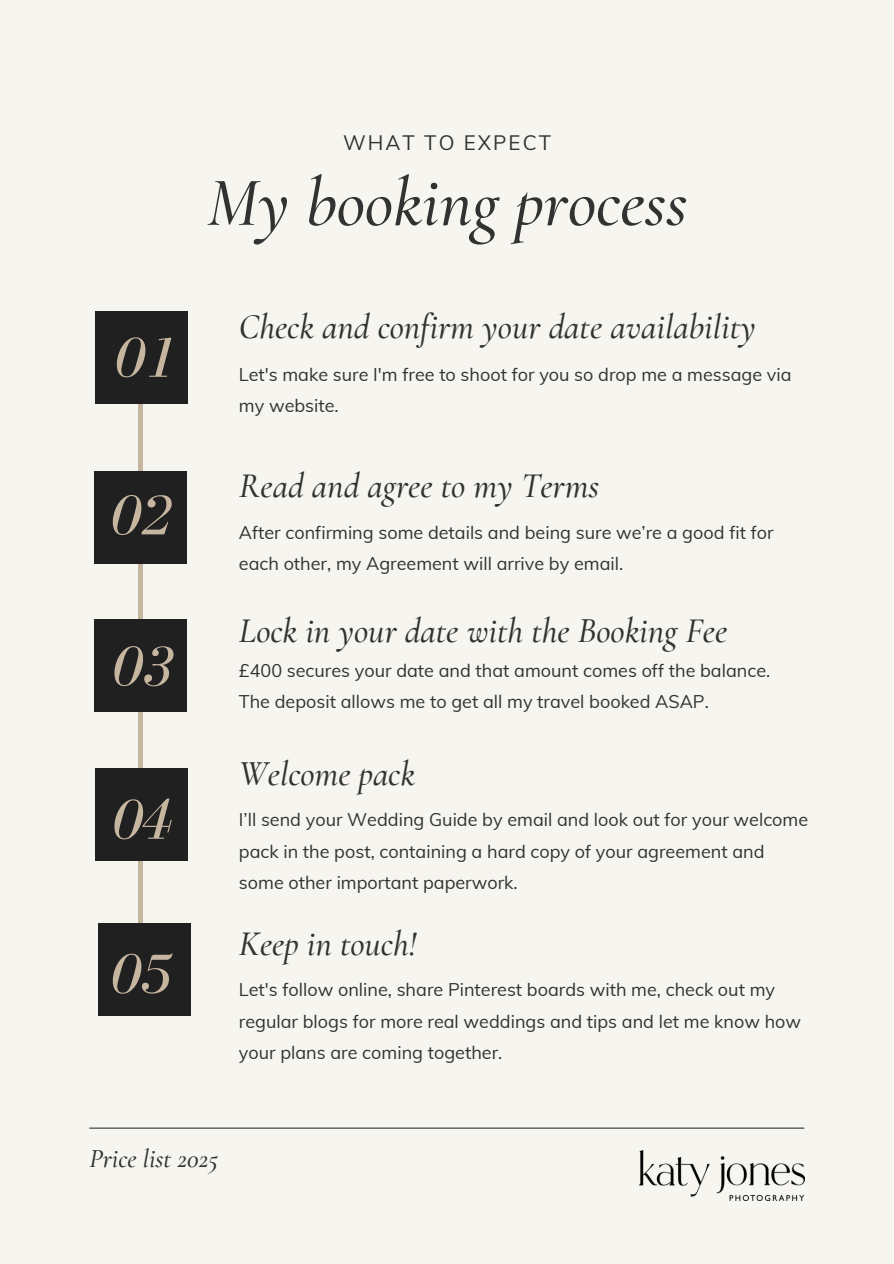
<style>
.page{position:relative;width:894px;height:1264px;background:#fff}
.page>*{position:absolute;margin:0;border:0;box-sizing:border-box;transform-origin:0 0}
.t1{font:italic 500 70.05px "Cormorant Garamond";color:#323232}
.t2{font:italic 58.35px "Bodoni FLF";letter-spacing:-.02em;color:#c6b6a0}
.t3{font:italic 500 34.95px "Cormorant Garamond";color:#323232}
.t4{font:italic 500 26.25px "Cormorant Garamond";color:#323232}
.t5{font:20.4px "Muli";letter-spacing:.1em;color:#323232}
.t6{font:18px/31.5px "Muli";color:#323232}
</style>
<div class="page">
<div style="left:0;top:0;width:893px;height:1263px;background:#f6f5ef"></div>
<hr style="left:139px;top:327px;width:3px;height:682px;background:#c6b6a0">
<hr style="left:89px;top:1127px;width:715px;height:1px;background:#323232">
<img style="left:639px;top:1150px;width:165px;height:50px">
<div style="left:95px;top:312px;width:92px;height:92px;background:#202020"></div>
<div style="left:94px;top:471px;width:92px;height:92px;background:#202020"></div>
<div style="left:94px;top:619px;width:92px;height:93px;background:#202020"></div>
<div style="left:96px;top:768px;width:92px;height:92px;background:#202020"></div>
<div style="left:98px;top:923px;width:92px;height:93px;background:#202020"></div>
<h2 class="t2" style="left:113px;top:326px;width:63px">01</h2>
<h2 class="t2" style="left:109px;top:483px;width:63px">02</h2>
<h2 class="t2" style="left:111px;top:634px;width:63px">03</h2>
<h2 class="t2" style="left:111px;top:788px;width:63px">04</h2>
<h2 class="t2" style="left:109px;top:942px;width:63px">05</h2>
<p class="t5" style="left:343px;top:129px;width:209px">WHAT TO EXPECT</p>
<h1 class="t1" style="left:207px;top:160px;width:482px">My booking process</h1>
<h3 class="t3" style="left:239px;top:306px;width:518px">Check and confirm your date availability</h3>
<p class="t6" style="left:239px;top:358px;width:554px">Let's make sure I'm free to shoot for you so drop me a message via my website.</p>
<h3 class="t3" style="left:239px;top:464px;width:362px">Read and agree to my Terms</h3>
<p class="t6" style="left:239px;top:516px;width:536px">After confirming some details and being sure we’re a good fit for each other, my Agreement will arrive by email.</p>
<h3 class="t3" style="left:239px;top:609px;width:489px">Lock in your date with the Booking Fee</h3>
<p class="t6" style="left:239px;top:654px;width:532px">£400 secures your date and that amount comes off the balance.<br>The deposit allows me to get all my travel booked ASAP.</p>
<h3 class="t3" style="left:239px;top:752px;width:177px">Welcome pack</h3>
<p class="t6" style="left:239px;top:803px;width:570px">I’ll send your Wedding Guide by email and look out for your welcome pack in the post, containing a hard copy of your agreement and some other important paperwork.</p>
<h3 class="t3" style="left:239px;top:922px;width:179px">Keep in touch!</h3>
<p class="t6" style="left:239px;top:973px;width:563px">Let's follow online, share Pinterest boards with me, check out my regular blogs for more real weddings and tips and let me know how your plans are coming together.</p>
<h3 class="t4" style="left:89px;top:1142px;width:130px">Price list 2025</h3>
</div>
